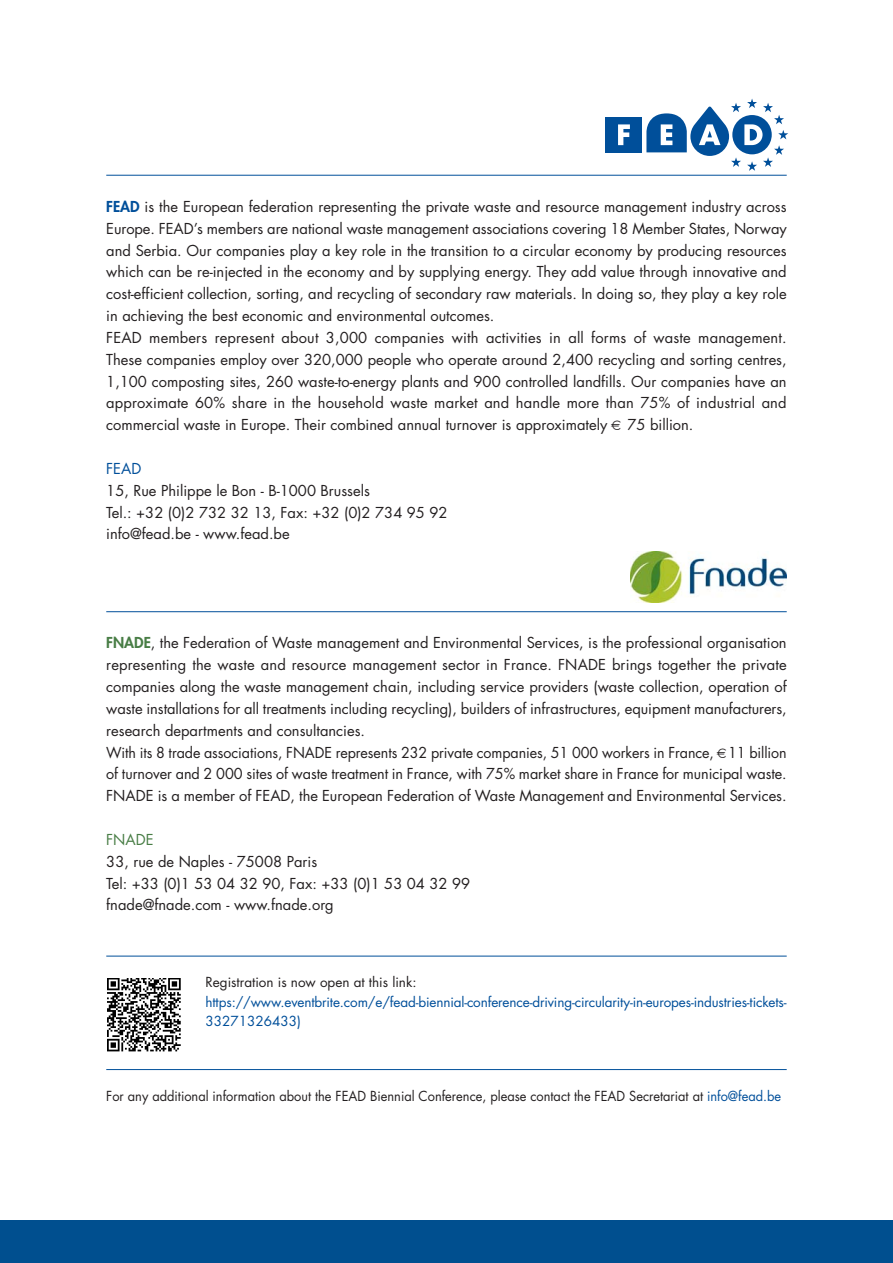
<style>
.page{position:relative;width:893px;height:1263px;background:#fff}
.page>*{position:absolute;margin:0;border:0;box-sizing:border-box;transform-origin:0 0}
.t1{font:14.7px/21.9px "Futura";color:#231f20}
.t2{font:14.7px "Futura";color:#487d45}
.t3{font:14.7px "Futura";color:#004f9a}
.t4{font:13.5px/19.5px "Futura";letter-spacing:-.01em;color:#004f9a}
.t5{font:13.5px "Futura";color:#231f20;scale:.95 1}
.t6{font:13.5px "Futura";color:#231f20}
.s1{font-weight:800;color:#004f9a}
.s2{font-weight:800;color:#487d45}
.s3{color:#004f9a}
</style>
<div class="page">
<hr style="left:106px;top:956px;width:681px;height:1px;background:#004f9a">
<hr style="left:106px;top:1069px;width:681px;height:1px;background:#004f9a">
<hr style="left:106px;top:175px;width:681px;height:1px;background:#004f9a">
<hr style="left:106px;top:611px;width:681px;height:1px;background:#004f9a">
<div style="left:605px;top:117px;width:37px;height:35px;background:#004f9a"></div>
<svg style="left:618px;top:124px;width:12px;height:21px"></svg>
<svg style="left:646px;top:99px;width:142px;height:72px"></svg>
<svg style="left:107px;top:985px;width:74px;height:67px"></svg>
<svg style="left:107px;top:978px;width:74px;height:7px"></svg>
<img style="left:630px;top:551px;width:157px;height:52px">
<div style="left:0;top:1220px;width:893px;height:43px;background:#004f8f"></div>
<p class="t1" style="left:106px;top:197px;width:682px"><span class="s1">FEAD</span> is the European federation representing the private waste and resource management industry across Europe. FEAD’s members are national waste management associations covering 18 Member States, Norway and Serbia. Our companies play a key role in the transition to a circular economy by producing resources which can be re-injected in the economy and by supplying energy. They add value through innovative and cost-efficient collection, sorting, and recycling of secondary raw materials. In doing so, they play a key role in achieving the best economic and environmental outcomes.<br>FEAD members represent about 3,000 companies with activities in all forms of waste management.<br>These companies employ over 320,000 people who operate around 2,400 recycling and sorting centres, 1,100 composting sites, 260 waste-to-energy plants and 900 controlled landfills. Our companies have an approximate 60% share in the household waste market and handle more than 75% of industrial and commercial waste in Europe. Their combined annual turnover is approximately</p>
<p class="t1" style="left:627px;top:415px;width:68px">75 billion.</p>
<p class="t3" style="left:106px;top:462px;width:37px">FEAD</p>
<p class="t1" style="left:106px;top:481px;width:343px">15, Rue Philippe le Bon - B-1000 Brussels<br>Tel.: +32 (0)2 732 32 13, Fax: +32 (0)2 734 95 92 info@fead.be - www.fead.be</p>
<p class="t1" style="left:106px;top:633px;width:682px"><span class="s2">FNADE</span>, the Federation of Waste management and Environmental Services, is the professional organisation representing the waste and resource management sector in France. FNADE brings together the private companies along the waste management chain, including service providers (waste collection, operation of waste installations for all treatments including recycling), builders of infrastructures, equipment manufacturers, research departments and consultancies.<br>With its 8 trade associations, FNADE represents 232 private companies, 51 000 workers in France, 11 billion of turnover and 2 000 sites of waste treatment in France, with 75% market share in France for municipal waste.<br>FNADE is a member of FEAD, the European Federation of Waste Management and Environmental Services.</p>
<p class="t2" style="left:106px;top:833px;width:49px">FNADE</p>
<p class="t1" style="left:106px;top:852px;width:365px">33, rue de Naples - 75008 Paris<br>Tel: +33 (0)1 53 04 32 90, Fax: +33 (0)1 53 04 32 99 fnade@fnade.com - www.fnade.org</p>
<p class="t6" style="left:206px;top:976px;width:213px">Registration is now open at this link:</p>
<p class="t4" style="left:206px;top:993px;width:583px">https://www.eventbrite.com/e/fead-biennial-conference-driving-circularity-in-europes-industries-tickets-<br>33271326433)</p>
<p class="t5" style="left:106px;top:1090px;width:712px">For any additional information about the FEAD Biennial Conference, please contact the FEAD Secretariat at <span class="s3">info@fead.be</span></p>
</div>
